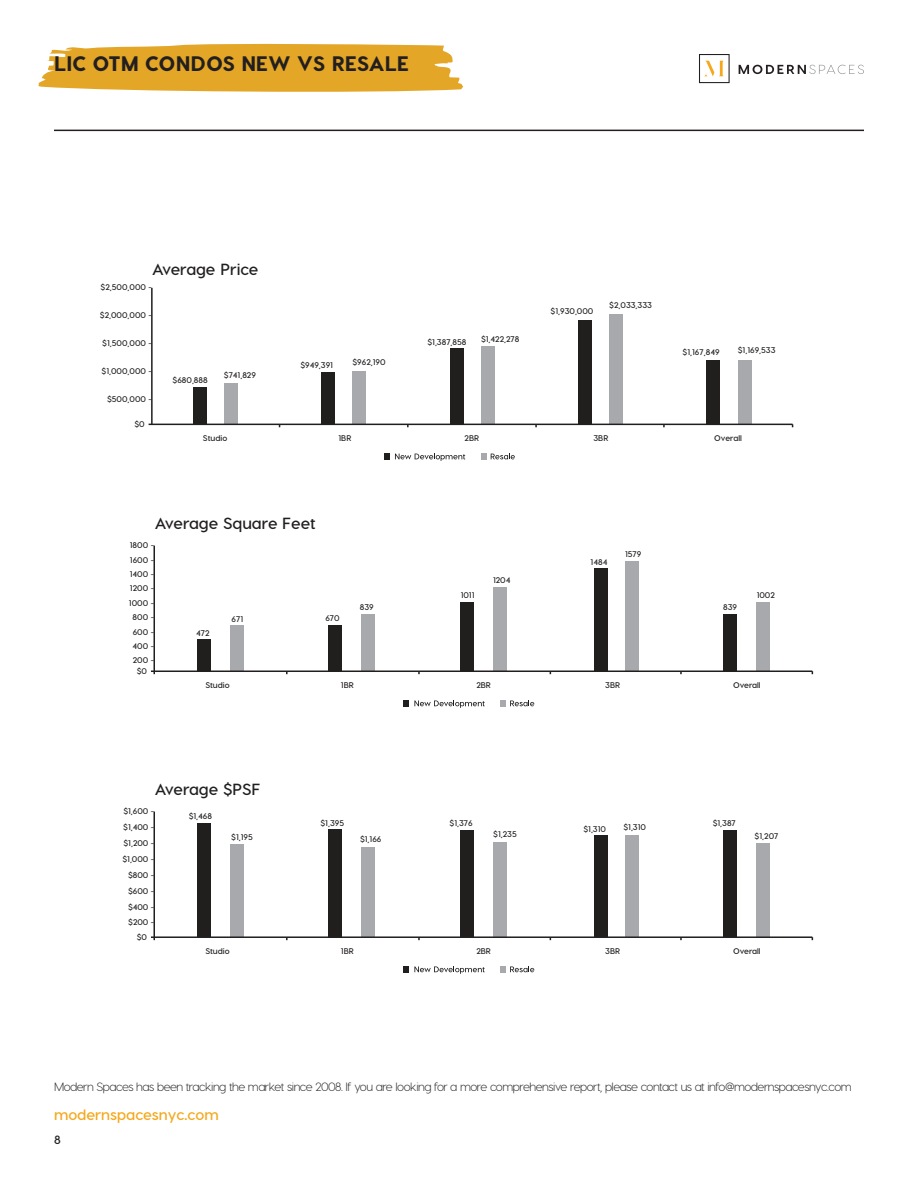
<style>
.page{position:relative;width:918px;height:1188px;background:#fff}
.page>*{position:absolute;margin:0;border:0;box-sizing:border-box;transform-origin:0 0}
.t1{font:800 21px "Visby CF";color:#231f20}
.t2{font:700 16.2px "Visby CF";color:#211e1e}
.t3{font:700 15px "Visby CF";color:#f5a81c}
.t4{font:300 12px "Visby CF";letter-spacing:-.04em;color:#231f20}
.t5{font:700 12px "Visby CF";color:#231f20}
.t6{font:700 8.25px/14.4px "Visby CF";color:#211e1e;text-align:center}
</style>
<div class="page">
<svg style="left:38px;top:43px;width:425px;height:49px"></svg>
<hr style="left:54px;top:130px;width:810px;height:1px;background:#231f20">
<div style="left:224px;top:383px;width:14px;height:41px;background:#a8a9ad"></div>
<div style="left:193px;top:387px;width:14px;height:37px;background:#211e1e"></div>
<div style="left:352px;top:371px;width:14px;height:53px;background:#a8a9ad"></div>
<div style="left:321px;top:372px;width:14px;height:52px;background:#211e1e"></div>
<div style="left:481px;top:347px;width:13px;height:77px;background:#a8a9ad"></div>
<div style="left:450px;top:349px;width:13px;height:75px;background:#211e1e"></div>
<div style="left:609px;top:314px;width:14px;height:110px;background:#a8a9ad"></div>
<div style="left:578px;top:320px;width:13px;height:104px;background:#211e1e"></div>
<div style="left:738px;top:360px;width:13px;height:64px;background:#a8a9ad"></div>
<div style="left:707px;top:360px;width:13px;height:64px;background:#211e1e"></div>
<hr style="left:151px;top:288px;width:2px;height:137px;background:#211e1e">
<hr style="left:149px;top:424px;width:644px;height:1px;background:#211e1e">
<svg style="left:481px;top:453px;width:34px;height:6px"></svg>
<svg style="left:384px;top:453px;width:81px;height:8px"></svg>
<div style="left:230px;top:625px;width:14px;height:46px;background:#a8a9ad"></div>
<div style="left:197px;top:639px;width:14px;height:32px;background:#211e1e"></div>
<div style="left:362px;top:614px;width:13px;height:57px;background:#a8a9ad"></div>
<div style="left:329px;top:625px;width:13px;height:46px;background:#211e1e"></div>
<div style="left:494px;top:588px;width:13px;height:83px;background:#a8a9ad"></div>
<div style="left:461px;top:602px;width:13px;height:69px;background:#211e1e"></div>
<div style="left:625px;top:561px;width:13px;height:110px;background:#a8a9ad"></div>
<div style="left:594px;top:569px;width:13px;height:102px;background:#211e1e"></div>
<div style="left:757px;top:603px;width:13px;height:68px;background:#a8a9ad"></div>
<div style="left:723px;top:614px;width:14px;height:57px;background:#211e1e"></div>
<hr style="left:153px;top:546px;width:2px;height:128px;background:#211e1e">
<hr style="left:151px;top:671px;width:661px;height:1px;background:#211e1e">
<svg style="left:500px;top:700px;width:34px;height:6px"></svg>
<svg style="left:403px;top:700px;width:82px;height:8px"></svg>
<div style="left:230px;top:844px;width:14px;height:93px;background:#a8a9ad"></div>
<div style="left:197px;top:823px;width:14px;height:114px;background:#211e1e"></div>
<div style="left:362px;top:847px;width:13px;height:90px;background:#a8a9ad"></div>
<div style="left:329px;top:829px;width:13px;height:108px;background:#211e1e"></div>
<div style="left:494px;top:842px;width:13px;height:95px;background:#a8a9ad"></div>
<div style="left:461px;top:830px;width:13px;height:107px;background:#211e1e"></div>
<div style="left:625px;top:835px;width:13px;height:102px;background:#a8a9ad"></div>
<div style="left:594px;top:835px;width:13px;height:102px;background:#211e1e"></div>
<div style="left:757px;top:843px;width:13px;height:94px;background:#a8a9ad"></div>
<div style="left:723px;top:830px;width:14px;height:107px;background:#211e1e"></div>
<hr style="left:153px;top:812px;width:2px;height:128px;background:#211e1e">
<hr style="left:151px;top:936px;width:661px;height:2px;background:#211e1e">
<svg style="left:500px;top:966px;width:34px;height:6px"></svg>
<svg style="left:403px;top:966px;width:82px;height:8px"></svg>
<div style="left:699px;top:54px;width:31px;height:29px;border:1px solid #231f20"></div>
<svg style="left:705px;top:61px;width:18px;height:15px"></svg>
<svg style="left:739px;top:65px;width:125px;height:9px"></svg>
<p class="t1" style="left:54px;top:50px;width:356px">LIC OTM CONDOS NEW VS RESALE</p>
<p class="t2" style="left:152px;top:259px;width:108px">Average Price</p>
<p class="t6" style="left:101px;top:280px;width:53px">$2,500,000 -</p>
<p class="t6" style="left:100px;top:308px;width:53px">$2,000,000 -</p>
<p class="t6" style="left:102px;top:336px;width:51px">$1,500,000 -</p>
<p class="t6" style="left:102px;top:364px;width:52px">$1,000,000 -</p>
<p class="t6" style="left:107px;top:392px;width:46px">$500,000 -</p>
<p class="t6" style="left:134px;top:417px;width:12px">$0</p>
<p class="t6" style="left:173px;top:373px;width:37px">$680,888</p>
<p class="t6" style="left:224px;top:368px;width:34px">$741,829</p>
<p class="t6" style="left:203px;top:431px;width:26px">Studio</p>
<p class="t6" style="left:300px;top:358px;width:34px">$949,391</p>
<p class="t6" style="left:352px;top:355px;width:35px">$962,190</p>
<p class="t6" style="left:427px;top:334px;width:41px">$1,387,858</p>
<p class="t6" style="left:481px;top:331px;width:40px">$1,422,278</p>
<p class="t6" style="left:551px;top:304px;width:44px">$1,930,000</p>
<p class="t6" style="left:609px;top:298px;width:44px">$2,033,333</p>
<p class="t6" style="left:683px;top:345px;width:38px">$1,167,849</p>
<p class="t6" style="left:738px;top:343px;width:39px">$1,169,533</p>
<p class="t6" style="left:339px;top:431px;width:14px">1BR</p>
<p class="t6" style="left:465px;top:431px;width:16px">2BR</p>
<p class="t6" style="left:593px;top:431px;width:16px">3BR</p>
<p class="t6" style="left:714px;top:431px;width:29px">Overall</p>
<p class="t2" style="left:155px;top:514px;width:162px">Average Square Feet</p>
<p class="t6" style="left:129px;top:538px;width:27px">1800 -<br>1600 -<br>1400 -<br>1200 -<br>1000 -<br>800 -<br>600 -<br>400 -<br>200 -</p>
<p class="t6" style="left:137px;top:664px;width:12px">$0</p>
<p class="t6" style="left:196px;top:626px;width:15px">472</p>
<p class="t6" style="left:232px;top:612px;width:13px">671</p>
<p class="t6" style="left:325px;top:611px;width:16px">670</p>
<p class="t6" style="left:360px;top:600px;width:15px">839</p>
<p class="t6" style="left:461px;top:587px;width:15px">1011</p>
<p class="t6" style="left:493px;top:573px;width:19px">1204</p>
<p class="t6" style="left:591px;top:555px;width:18px">1484</p>
<p class="t6" style="left:625px;top:547px;width:18px">1579</p>
<p class="t6" style="left:723px;top:600px;width:15px">839</p>
<p class="t6" style="left:757px;top:587px;width:20px">1002</p>
<p class="t6" style="left:205px;top:678px;width:26px">Studio</p>
<p class="t2" style="left:155px;top:780px;width:107px">Average $PSF</p>
<p class="t6" style="left:122px;top:803px;width:33px;line-height:15.9px;text-align:right">$1,600 - $1,400 - $1,200 - $1,000 - $800 - $600 - $400 - $200 -</p>
<p class="t6" style="left:137px;top:930px;width:12px">$0</p>
<p class="t6" style="left:189px;top:809px;width:25px">$1,468</p>
<p class="t6" style="left:231px;top:830px;width:23px">$1,195</p>
<p class="t6" style="left:205px;top:944px;width:26px">Studio</p>
<p class="t6" style="left:341px;top:678px;width:14px">1BR</p>
<p class="t6" style="left:476px;top:678px;width:16px">2BR</p>
<p class="t6" style="left:605px;top:678px;width:16px">3BR</p>
<p class="t6" style="left:733px;top:678px;width:29px">Overall</p>
<p class="t6" style="left:321px;top:815px;width:25px">$1,395</p>
<p class="t6" style="left:360px;top:832px;width:23px">$1,166</p>
<p class="t6" style="left:450px;top:815px;width:25px">$1,376</p>
<p class="t6" style="left:493px;top:826px;width:25px">$1,235</p>
<p class="t6" style="left:583px;top:822px;width:24px">$1,310</p>
<p class="t6" style="left:623px;top:820px;width:24px">$1,310</p>
<p class="t6" style="left:713px;top:815px;width:25px">$1,387</p>
<p class="t6" style="left:755px;top:828px;width:25px">$1,207</p>
<p class="t6" style="left:341px;top:944px;width:14px">1BR</p>
<p class="t6" style="left:476px;top:944px;width:16px">2BR</p>
<p class="t6" style="left:605px;top:944px;width:16px">3BR</p>
<p class="t6" style="left:733px;top:944px;width:29px">Overall</p>
<p class="t4" style="left:54px;top:1080px;width:799px">Modern Spaces has been tracking the market since 2008. If you are looking for a more comprehensive report, please contact us at info@modernspacesnyc.com</p>
<p class="t3" style="left:54px;top:1105px;width:166px">modernspacesnyc.com</p>
<p class="t5" style="left:54px;top:1132px;width:8px">8</p>
</div>
